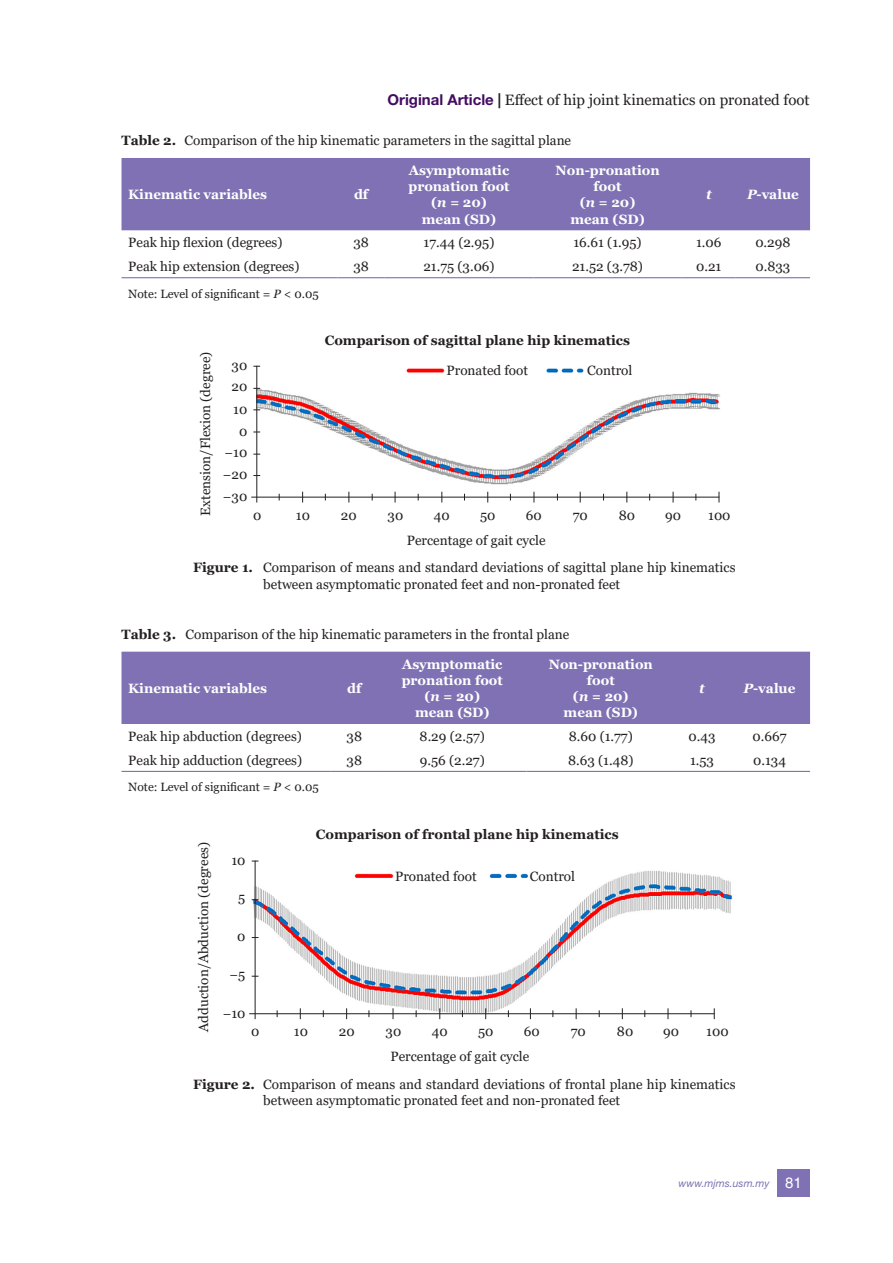
<style>
.page{position:relative;width:893px;height:1263px;background:#fff}
.page>*{position:absolute;margin:0;border:0;box-sizing:border-box;transform-origin:0 0}
.t1{font:15px "Georgia";color:#231f20}
.t2{font:13.5px/16.5px "Georgia";color:#231f20}
.t3{font:700 13.5px/16.2px "Georgia";color:#fff;text-align:center}
.t4{font:700 13.5px "Georgia";color:#231f20}
.t5{font:italic 700 13.5px "Georgia";color:#fff}
.t6{font:12px "Georgia";color:#231f20}
.t7{font:italic 10.5px "Helvetica Neue LT Std";color:#7f71b3}
.s1{font-family:"Helvetica Neue LT Std";font-weight:700;color:#440c62}
.s2{font-family:"Helvetica Neue LT Std";font-weight:700}
.s3{font-weight:700}
.s4{font-style:italic}
.s5{font-family:"Helvetica LT Std";font-style:normal;font-size:15px;color:#fff}
</style>
<div class="page">
<div style="left:777px;top:1169px;width:33px;height:27px;background:#7f71b3"></div>
<div style="left:122px;top:158px;width:688px;height:72px;background:#7f71b3"></div>
<hr style="left:122px;top:277px;width:216px;height:1px;background:#7f71b3">
<hr style="left:338px;top:277px;width:47px;height:1px;background:#7f71b3">
<hr style="left:385px;top:277px;width:148px;height:1px;background:#7f71b3">
<hr style="left:533px;top:277px;width:149px;height:1px;background:#7f71b3">
<hr style="left:682px;top:277px;width:54px;height:1px;background:#7f71b3">
<hr style="left:736px;top:277px;width:74px;height:1px;background:#7f71b3">
<img style="left:257px;top:365px;width:463px;height:138px">
<hr style="left:256px;top:366px;width:1px;height:136px;background:#231f20">
<hr style="left:251px;top:497px;width:468px;height:1px;background:#231f20">
<div style="left:122px;top:652px;width:688px;height:72px;background:#7f71b3"></div>
<hr style="left:122px;top:771px;width:209px;height:1px;background:#7f71b3">
<hr style="left:331px;top:771px;width:47px;height:1px;background:#7f71b3">
<hr style="left:378px;top:771px;width:148px;height:1px;background:#7f71b3">
<hr style="left:526px;top:771px;width:149px;height:1px;background:#7f71b3">
<hr style="left:675px;top:771px;width:54px;height:1px;background:#7f71b3">
<hr style="left:729px;top:771px;width:81px;height:1px;background:#7f71b3">
<img style="left:249px;top:860px;width:483px;height:160px">
<hr style="left:255px;top:861px;width:1px;height:158px;background:#231f20">
<hr style="left:249px;top:1013px;width:466px;height:1px;background:#231f20">
<p class="t1" style="left:387px;top:91px;width:424px"><span class="s1">Original Article</span> <span class="s2">|</span> Effect of hip joint kinematics on pronated foot</p>
<p class="t2" style="left:122px;top:133px;width:451px"><span class="s3">Table 2.</span> Comparison of the hip kinematic parameters in the sagittal plane</p>
<p class="t3" style="left:128px;top:186px;width:140px">Kinematic variables</p>
<p class="t3" style="left:354px;top:186px;width:16px">df</p>
<p class="t3" style="left:408px;top:162px;width:103px">Asymptomatic pronation foot (<span class="s4">n</span> = 20)<br>mean (SD)</p>
<p class="t3" style="left:555px;top:162px;width:106px">Non-pronation foot<br>(<span class="s4">n</span> = 20)<br>mean (SD)</p>
<p class="t5" style="left:706px;top:186px;width:7px">t</p>
<p class="t3" style="left:747px;top:186px;width:53px"><span class="s4">P</span>-value</p>
<p class="t2" style="left:128px;top:235px;width:156px">Peak hip flexion (degrees)</p>
<p class="t2" style="left:353px;top:235px;width:17px">38</p>
<p class="t2" style="left:424px;top:235px;width:72px">17.44 (2.95)</p>
<p class="t2" style="left:573px;top:235px;width:70px">16.61 (1.95)</p>
<p class="t2" style="left:696px;top:235px;width:27px">1.06</p>
<p class="t2" style="left:755px;top:235px;width:37px">0.298</p>
<p class="t2" style="left:128px;top:258px;width:173px">Peak hip extension (degrees)</p>
<p class="t2" style="left:353px;top:258px;width:17px">38</p>
<p class="t2" style="left:423px;top:258px;width:73px">21.75 (3.06)</p>
<p class="t2" style="left:572px;top:258px;width:72px">21.52 (3.78)</p>
<p class="t2" style="left:696px;top:258px;width:27px">0.21</p>
<p class="t2" style="left:755px;top:258px;width:36px">0.833</p>
<p class="t6" style="left:128px;top:286px;width:192px">Note: Level of significant = <span class="s4">P</span> &lt; 0.05</p>
<p class="t2" style="left:197px;top:516px;width:165px;rotate:-90deg">Extension/Flexion (degree)</p>
<p class="t2" style="left:232px;top:357px;width:17px">30</p>
<p class="t2" style="left:232px;top:379px;width:17px">20</p>
<p class="t2" style="left:233px;top:401px;width:16px">10</p>
<p class="t2" style="left:239px;top:423px;width:10px">0</p>
<p class="t2" style="left:225px;top:445px;width:24px">−10</p>
<p class="t2" style="left:223px;top:464px;width:26px;line-height:21.5px">−20 −30</p>
<p class="t2" style="left:253px;top:507px;width:10px">0</p>
<p class="t4" style="left:325px;top:332px;width:307px">Comparison of sagittal plane hip kinematics</p>
<p class="t2" style="left:587px;top:362px;width:47px">Control</p>
<p class="t2" style="left:447px;top:362px;width:83px">Pronated foot</p>
<p class="t2" style="left:296px;top:507px;width:16px">10</p>
<p class="t2" style="left:480px;top:507px;width:17px">50</p>
<p class="t2" style="left:526px;top:507px;width:17px">60</p>
<p class="t2" style="left:573px;top:507px;width:17px">70</p>
<p class="t2" style="left:619px;top:507px;width:18px">80</p>
<p class="t2" style="left:665px;top:507px;width:17px">90</p>
<p class="t2" style="left:708px;top:507px;width:24px">100</p>
<p class="t2" style="left:407px;top:532px;width:140px">Percentage of gait cycle</p>
<p class="t2" style="left:341px;top:507px;width:17px">20</p>
<p class="t2" style="left:388px;top:507px;width:17px">30</p>
<p class="t2" style="left:434px;top:507px;width:17px">40</p>
<p class="t2" style="left:263px;top:559px;width:474px;text-indent:-70px"><span class="s3">Figure 1.</span> Comparison of means and standard deviations of sagittal plane hip kinematics between asymptomatic pronated feet and non-pronated feet</p>
<p class="t2" style="left:122px;top:626px;width:449px"><span class="s3">Table 3.</span> Comparison of the hip kinematic parameters in the frontal plane</p>
<p class="t3" style="left:128px;top:680px;width:140px">Kinematic variables</p>
<p class="t3" style="left:347px;top:680px;width:16px">df</p>
<p class="t3" style="left:402px;top:656px;width:103px">Asymptomatic pronation foot (<span class="s4">n</span> = 20)<br>mean (SD)</p>
<p class="t3" style="left:549px;top:656px;width:106px">Non-pronation foot<br>(<span class="s4">n</span> = 20)<br>mean (SD)</p>
<p class="t5" style="left:699px;top:679px;width:7px">t</p>
<p class="t3" style="left:744px;top:680px;width:53px"><span class="s4">P</span>-value</p>
<p class="t2" style="left:128px;top:728px;width:175px">Peak hip abduction (degrees)</p>
<p class="t2" style="left:347px;top:728px;width:17px">38</p>
<p class="t2" style="left:420px;top:728px;width:67px">8.29 (2.57)</p>
<p class="t2" style="left:569px;top:728px;width:66px">8.60 (1.77)</p>
<p class="t2" style="left:688px;top:728px;width:29px">0.43</p>
<p class="t2" style="left:753px;top:728px;width:35px">0.667</p>
<p class="t2" style="left:128px;top:752px;width:175px">Peak hip adduction (degrees)</p>
<p class="t2" style="left:347px;top:752px;width:17px">38</p>
<p class="t2" style="left:420px;top:752px;width:66px">9.56 (2.27)</p>
<p class="t2" style="left:568px;top:752px;width:67px">8.63 (1.48)</p>
<p class="t2" style="left:690px;top:752px;width:26px">1.53</p>
<p class="t2" style="left:753px;top:752px;width:34px">0.134</p>
<p class="t6" style="left:128px;top:780px;width:192px">Note: Level of significant = <span class="s4">P</span> &lt; 0.05</p>
<p class="t2" style="left:195px;top:1032px;width:191px;rotate:-90deg">Adduction/Abduction (degrees)</p>
<p class="t2" style="left:231px;top:852px;width:16px">10</p>
<p class="t2" style="left:238px;top:889px;width:9px">5</p>
<p class="t2" style="left:237px;top:928px;width:10px">0</p>
<p class="t2" style="left:230px;top:966px;width:17px">−5</p>
<p class="t2" style="left:223px;top:1005px;width:24px">−10</p>
<p class="t2" style="left:251px;top:1024px;width:10px">0</p>
<p class="t4" style="left:316px;top:825px;width:304px">Comparison of frontal plane hip kinematics</p>
<p class="t2" style="left:530px;top:868px;width:47px">Control</p>
<p class="t2" style="left:395px;top:868px;width:83px">Pronated foot</p>
<p class="t2" style="left:294px;top:1024px;width:16px">10</p>
<p class="t2" style="left:478px;top:1024px;width:17px">50</p>
<p class="t2" style="left:524px;top:1024px;width:17px">60</p>
<p class="t2" style="left:571px;top:1024px;width:17px">70</p>
<p class="t2" style="left:617px;top:1024px;width:18px">80</p>
<p class="t2" style="left:663px;top:1024px;width:17px">90</p>
<p class="t2" style="left:706px;top:1024px;width:24px">100</p>
<p class="t2" style="left:391px;top:1049px;width:140px">Percentage of gait cycle</p>
<p class="t2" style="left:339px;top:1024px;width:17px">20</p>
<p class="t2" style="left:386px;top:1024px;width:17px">30</p>
<p class="t2" style="left:432px;top:1024px;width:17px">40</p>
<p class="t2" style="left:263px;top:1076px;width:474px;text-indent:-70px"><span class="s3">Figure 2.</span> Comparison of means and standard deviations of frontal plane hip kinematics between asymptomatic pronated feet and non-pronated feet</p>
<p class="t7" style="left:679px;top:1176px;width:125px">www.mjms.usm.my <span class="s5">81</span></p>
</div>
